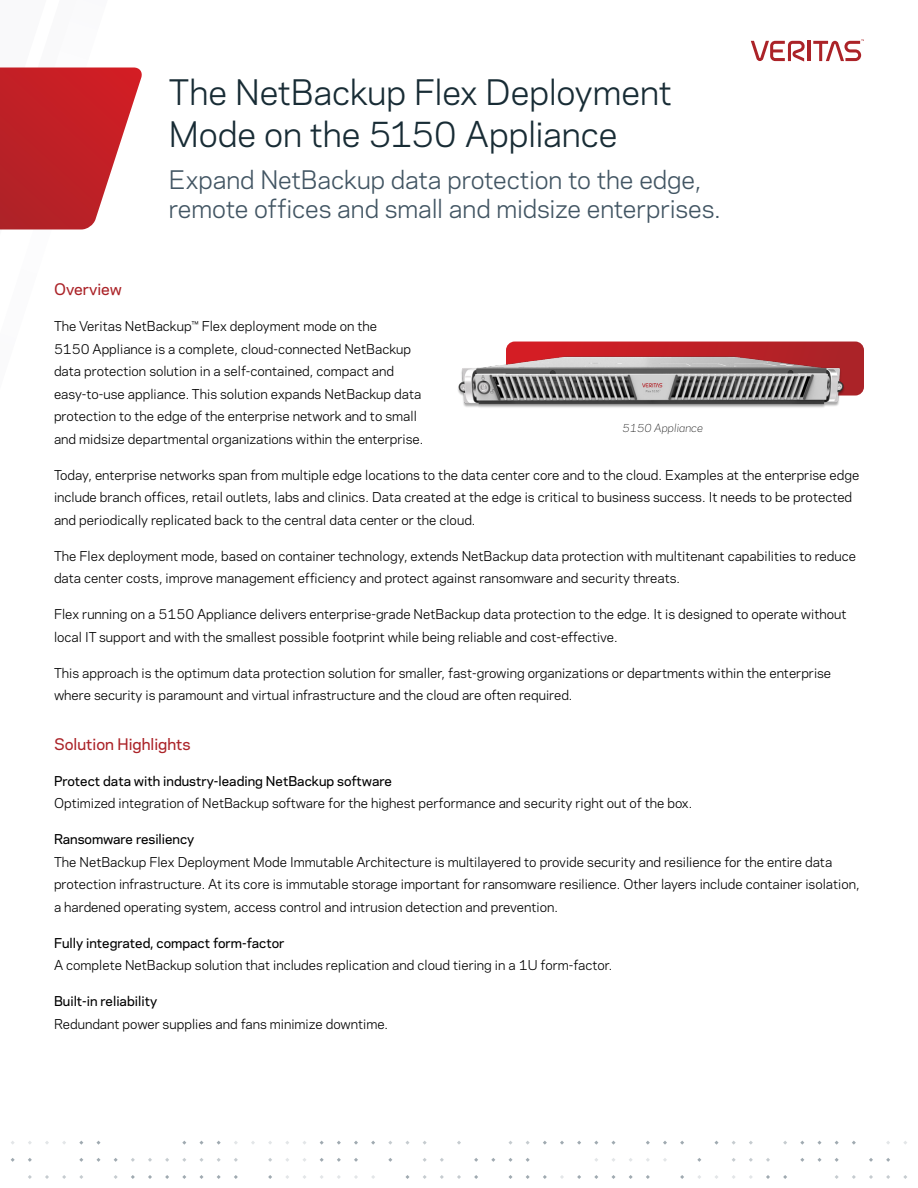
<style>
.page{position:relative;width:918px;height:1188px;background:#fff}
.page>*{position:absolute;margin:0;border:0;box-sizing:border-box;transform-origin:0 0}
.Headline{font:33px/42px "Polaris";letter-spacing:-.005em;color:#182c35}
.Subhead{font:24px/28.8px "Polaris";letter-spacing:-.005em;color:#425563}
.Paragraph_Title{font:500 15px "Polaris";color:#ab2328}
.Body_Copy{font:12.75px/22.5px "Polaris";color:#000}
.t1{font:italic 300 10.5px "Polaris";color:#000}
.s1{font-weight:500}
</style>
<div class="page">
<img style="left:458px;top:342px;width:406px;height:66px">
<hr style="left:808px;top:41px;width:3px;height:20px;background:#ab2328">
<svg style="left:751px;top:41px;width:54px;height:21px"></svg>
<svg style="left:813px;top:39px;width:51px;height:22px"></svg>
<svg style="left:0;top:67px;width:142px;height:163px"></svg>
<svg style="left:783px;top:1175px;width:4px;height:4px"></svg>
<svg style="left:766px;top:1158px;width:4px;height:4px"></svg>
<svg style="left:766px;top:1175px;width:4px;height:4px"></svg>
<svg style="left:749px;top:1158px;width:4px;height:4px"></svg>
<svg style="left:714px;top:1141px;width:5px;height:4px"></svg>
<svg style="left:697px;top:1158px;width:4px;height:4px"></svg>
<svg style="left:680px;top:1141px;width:4px;height:4px"></svg>
<svg style="left:680px;top:1175px;width:4px;height:4px"></svg>
<svg style="left:663px;top:1141px;width:4px;height:4px"></svg>
<svg style="left:646px;top:1141px;width:4px;height:4px"></svg>
<svg style="left:646px;top:1175px;width:4px;height:4px"></svg>
<svg style="left:629px;top:1175px;width:4px;height:4px"></svg>
<svg style="left:611px;top:1141px;width:5px;height:4px"></svg>
<svg style="left:611px;top:1175px;width:5px;height:4px"></svg>
<svg style="left:594px;top:1175px;width:4px;height:4px"></svg>
<svg style="left:577px;top:1141px;width:4px;height:4px"></svg>
<svg style="left:577px;top:1175px;width:4px;height:4px"></svg>
<svg style="left:560px;top:1141px;width:4px;height:4px"></svg>
<svg style="left:560px;top:1175px;width:4px;height:4px"></svg>
<svg style="left:543px;top:1141px;width:4px;height:4px"></svg>
<svg style="left:543px;top:1175px;width:4px;height:4px"></svg>
<svg style="left:526px;top:1158px;width:4px;height:4px"></svg>
<svg style="left:526px;top:1175px;width:4px;height:4px"></svg>
<svg style="left:508px;top:1141px;width:5px;height:4px"></svg>
<svg style="left:508px;top:1158px;width:5px;height:4px"></svg>
<svg style="left:508px;top:1175px;width:5px;height:4px"></svg>
<svg style="left:491px;top:1158px;width:4px;height:4px"></svg>
<svg style="left:474px;top:1158px;width:4px;height:4px"></svg>
<svg style="left:474px;top:1175px;width:4px;height:4px"></svg>
<svg style="left:457px;top:1141px;width:4px;height:4px"></svg>
<svg style="left:457px;top:1175px;width:4px;height:4px"></svg>
<svg style="left:440px;top:1158px;width:4px;height:4px"></svg>
<svg style="left:440px;top:1175px;width:4px;height:4px"></svg>
<svg style="left:423px;top:1175px;width:4px;height:4px"></svg>
<svg style="left:405px;top:1141px;width:5px;height:4px"></svg>
<svg style="left:405px;top:1175px;width:5px;height:4px"></svg>
<svg style="left:388px;top:1158px;width:4px;height:4px"></svg>
<svg style="left:371px;top:1141px;width:4px;height:4px"></svg>
<svg style="left:354px;top:1141px;width:4px;height:4px"></svg>
<svg style="left:354px;top:1158px;width:4px;height:4px"></svg>
<svg style="left:354px;top:1175px;width:4px;height:4px"></svg>
<svg style="left:337px;top:1141px;width:4px;height:4px"></svg>
<svg style="left:337px;top:1158px;width:4px;height:4px"></svg>
<svg style="left:320px;top:1158px;width:4px;height:4px"></svg>
<svg style="left:268px;top:1158px;width:4px;height:4px"></svg>
<svg style="left:268px;top:1175px;width:4px;height:4px"></svg>
<svg style="left:234px;top:1158px;width:4px;height:4px"></svg>
<svg style="left:234px;top:1175px;width:4px;height:4px"></svg>
<svg style="left:217px;top:1175px;width:4px;height:4px"></svg>
<svg style="left:199px;top:1141px;width:5px;height:4px"></svg>
<svg style="left:199px;top:1158px;width:5px;height:4px"></svg>
<svg style="left:199px;top:1175px;width:5px;height:4px"></svg>
<svg style="left:182px;top:1175px;width:4px;height:4px"></svg>
<svg style="left:165px;top:1158px;width:4px;height:4px"></svg>
<svg style="left:165px;top:1175px;width:4px;height:4px"></svg>
<svg style="left:148px;top:1158px;width:4px;height:4px"></svg>
<svg style="left:148px;top:1175px;width:4px;height:4px"></svg>
<svg style="left:131px;top:1158px;width:4px;height:4px"></svg>
<svg style="left:131px;top:1175px;width:4px;height:4px"></svg>
<svg style="left:114px;top:1158px;width:4px;height:4px"></svg>
<svg style="left:114px;top:1175px;width:4px;height:4px"></svg>
<svg style="left:96px;top:1141px;width:5px;height:4px"></svg>
<svg style="left:96px;top:1158px;width:5px;height:4px"></svg>
<svg style="left:79px;top:1158px;width:4px;height:4px"></svg>
<svg style="left:79px;top:1175px;width:4px;height:4px"></svg>
<svg style="left:62px;top:1175px;width:4px;height:4px"></svg>
<svg style="left:45px;top:1175px;width:4px;height:4px"></svg>
<svg style="left:28px;top:1158px;width:4px;height:4px"></svg>
<svg style="left:28px;top:1175px;width:4px;height:4px"></svg>
<svg style="left:11px;top:1158px;width:4px;height:4px"></svg>
<svg style="left:903px;top:1175px;width:4px;height:4px"></svg>
<svg style="left:886px;top:1158px;width:4px;height:4px"></svg>
<svg style="left:886px;top:1175px;width:4px;height:4px"></svg>
<svg style="left:869px;top:1158px;width:4px;height:4px"></svg>
<svg style="left:869px;top:1175px;width:4px;height:4px"></svg>
<svg style="left:852px;top:1141px;width:4px;height:4px"></svg>
<svg style="left:852px;top:1175px;width:4px;height:4px"></svg>
<svg style="left:835px;top:1158px;width:4px;height:4px"></svg>
<svg style="left:835px;top:1175px;width:4px;height:4px"></svg>
<svg style="left:817px;top:1141px;width:5px;height:4px"></svg>
<svg style="left:817px;top:1158px;width:5px;height:4px"></svg>
<svg style="left:800px;top:1158px;width:4px;height:4px"></svg>
<p class="Headline" style="left:169px;top:70px;width:504px">The NetBackup Flex Deployment<br>Mode on the 5150 Appliance</p>
<p class="Subhead" style="left:169px;top:165px;width:554px">Expand NetBackup data protection to the edge, remote offices and small and midsize enterprises.</p>
<p class="Paragraph_Title" style="left:54px;top:278px;width:69px">Overview</p>
<p class="Body_Copy" style="left:54px;top:315px;width:371px">The Veritas NetBackup™ Flex deployment mode on the<br>5150 Appliance is a complete, cloud-connected NetBackup data protection solution in a self-contained, compact and easy-to-use appliance. This solution expands NetBackup data protection to the edge of the enterprise network and to small and midsize departmental organizations within the enterprise.</p>
<p class="Body_Copy" style="left:54px;top:463px;width:807px">Today, enterprise networks span from multiple edge locations to the data center core and to the cloud. Examples at the enterprise edge include branch offices, retail outlets, labs and clinics. Data created at the edge is critical to business success. It needs to be protected and periodically replicated back to the central data center or the cloud.</p>
<p class="Body_Copy" style="left:54px;top:544px;width:804px">The Flex deployment mode, based on container technology, extends NetBackup data protection with multitenant capabilities to reduce data center costs, improve management efficiency and protect against ransomware and security threats.</p>
<p class="Body_Copy" style="left:54px;top:603px;width:794px">Flex running on a 5150 Appliance delivers enterprise-grade NetBackup data protection to the edge. It is designed to operate without local IT support and with the smallest possible footprint while being reliable and cost-effective.</p>
<p class="Body_Copy" style="left:54px;top:661px;width:779px">This approach is the optimum data protection solution for smaller, fast-growing organizations or departments within the enterprise where security is paramount and virtual infrastructure and the cloud are often required.</p>
<p class="Paragraph_Title" style="left:54px;top:733px;width:138px">Solution Highlights</p>
<p class="Body_Copy" style="left:54px;top:769px;width:640px"><span class="s1">Protect data with industry-leading NetBackup software<br></span>Optimized integration of NetBackup software for the highest performance and security right out of the box.</p>
<p class="Body_Copy" style="left:54px;top:828px;width:807px"><span class="s1">Ransomware resiliency<br></span>The NetBackup Flex Deployment Mode Immutable Architecture is multilayered to provide security and resilience for the entire data protection infrastructure. At its core is immutable storage important for ransomware resilience. Other layers include container isolation, a hardened operating system, access control and intrusion detection and prevention.</p>
<p class="Body_Copy" style="left:54px;top:931px;width:560px"><span class="s1">Fully integrated, compact form-factor<br></span>A complete NetBackup solution that includes replication and cloud tiering in a 1U form-factor.</p>
<p class="Body_Copy" style="left:54px;top:990px;width:336px"><span class="s1">Built-in reliability<br></span>Redundant power supplies and fans minimize downtime.</p>
<p class="t1" style="left:622px;top:420px;width:82px">5150 Appliance</p>
</div>
